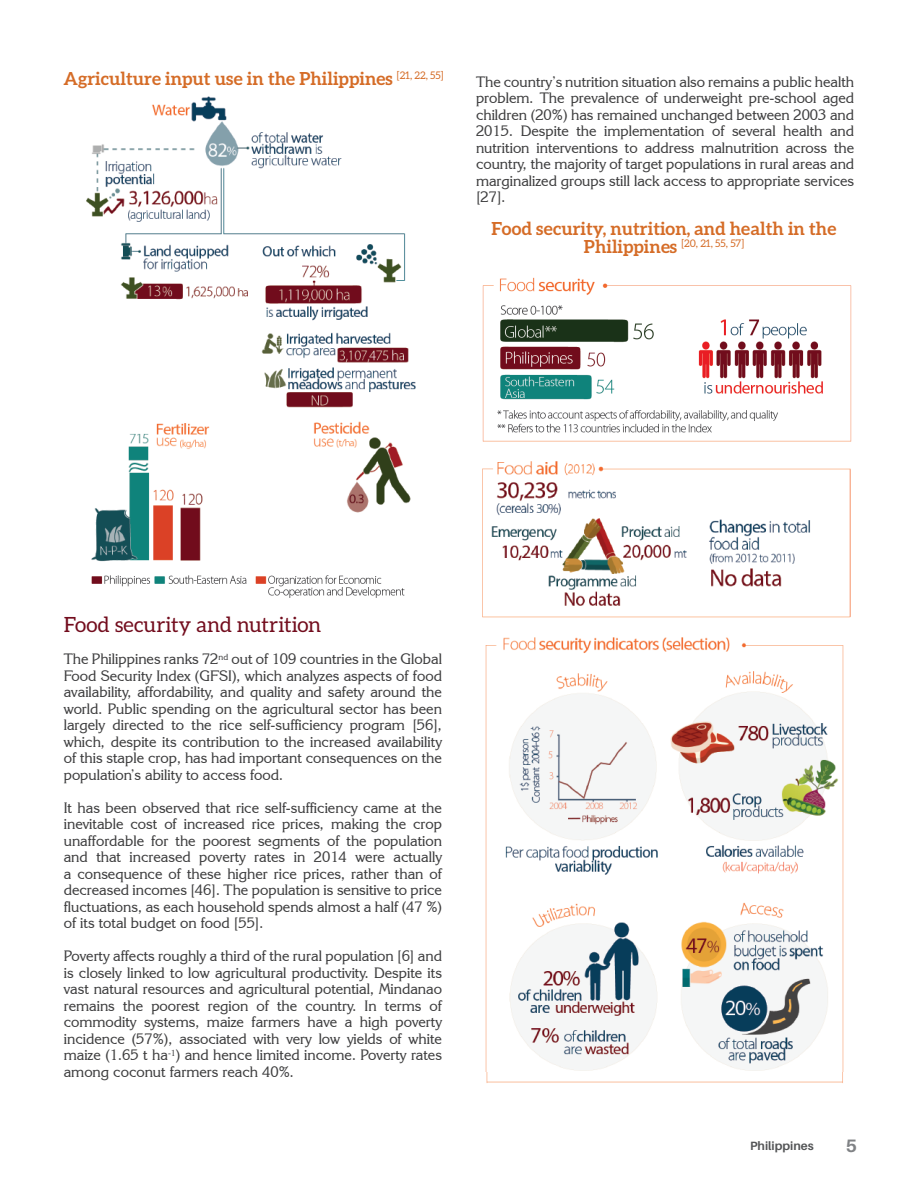
<style>
.page{position:relative;width:918px;height:1188px;background:#fff}
.page>*{position:absolute;margin:0;border:0;box-sizing:border-box;transform-origin:0 0}
.t1{font:21px "Aleo";letter-spacing:.005em;color:#720c1d}
.t2{font:700 18px "Aleo";color:#d56c27}
.t3{font:700 18px "Aileron";color:#808285}
.t4{font:15px/16.5px "Korinna IT Cby BT";color:#3e3e3f;text-align:justify}
.t5{font:700 12px "Aileron";color:#545557}
.t6{font:10.5px "Aleo";color:#d56c27}
.s1{font-weight:700;font-size:18px}
</style>
<div class="page">
<img style="left:482px;top:277px;width:370px;height:341px">
<img style="left:86px;top:96px;width:330px;height:466px">
<img style="left:91px;top:575px;width:314px;height:23px">
<img style="left:485px;top:637px;width:359px;height:435px">
<img style="left:486px;top:1072px;width:357px;height:11px">
<p class="t2" style="left:64px;top:68px;width:381px">Agriculture input use in the Philippines <sup>[21,</sup> <sup>22,</sup> <sup>55]</sup></p>
<p class="t4" style="left:476px;top:73px;width:380px">The country’s nutrition situation also remains a public health problem. The prevalence of underweight pre-school aged children (20%) has remained unchanged between 2003 and 2015. Despite the implementation of several health and nutrition interventions to address malnutrition across the country, the majority of target populations in rural areas and marginalized groups still lack access to appropriate services [27].</p>
<p class="t2" style="left:492px;top:218px;width:346px">Food security, nutrition, and health in the</p>
<p class="t6" style="left:584px;top:237px;width:162px"><span class="s1">Philippines</span> [20, 21, 55, 57]</p>
<h1 class="t1" style="left:64px;top:613px;width:259px">Food security and nutrition</h1>
<p class="t4" style="left:64px;top:651px;width:380px">The Philippines ranks 72<sup>nd</sup> out of 109 countries in the Global Food Security Index (GFSI), which analyzes aspects of food availability, affordability, and quality and safety around the world. Public spending on the agricultural sector has been largely directed to the rice self-sufficiency program [56], which, despite its contribution to the increased availability of this staple crop, has had important consequences on the population’s ability to access food.</p>
<p class="t4" style="left:64px;top:799px;width:380px">It has been observed that rice self-sufficiency came at the inevitable cost of increased rice prices, making the crop unaffordable for the poorest segments of the population and that increased poverty rates in 2014 were actually a consequence of these higher rice prices, rather than of decreased incomes [46]. The population is sensitive to price fluctuations, as each household spends almost a half (47 %) of its total budget on food [55].</p>
<p class="t4" style="left:64px;top:948px;width:380px">Poverty affects roughly a third of the rural population [6] and is closely linked to low agricultural productivity. Despite its vast natural resources and agricultural potential, Mindanao remains the poorest region of the country. In terms of commodity systems, maize farmers have a high poverty incidence (57%), associated with very low yields of white maize (1.65 t ha<sup>-1</sup>) and hence limited income. Poverty rates among coconut farmers reach 40%.</p>
<p class="t5" style="left:750px;top:1139px;width:65px">Philippines</p>
<p class="t3" style="left:846px;top:1136px;width:13px">5</p>
</div>
